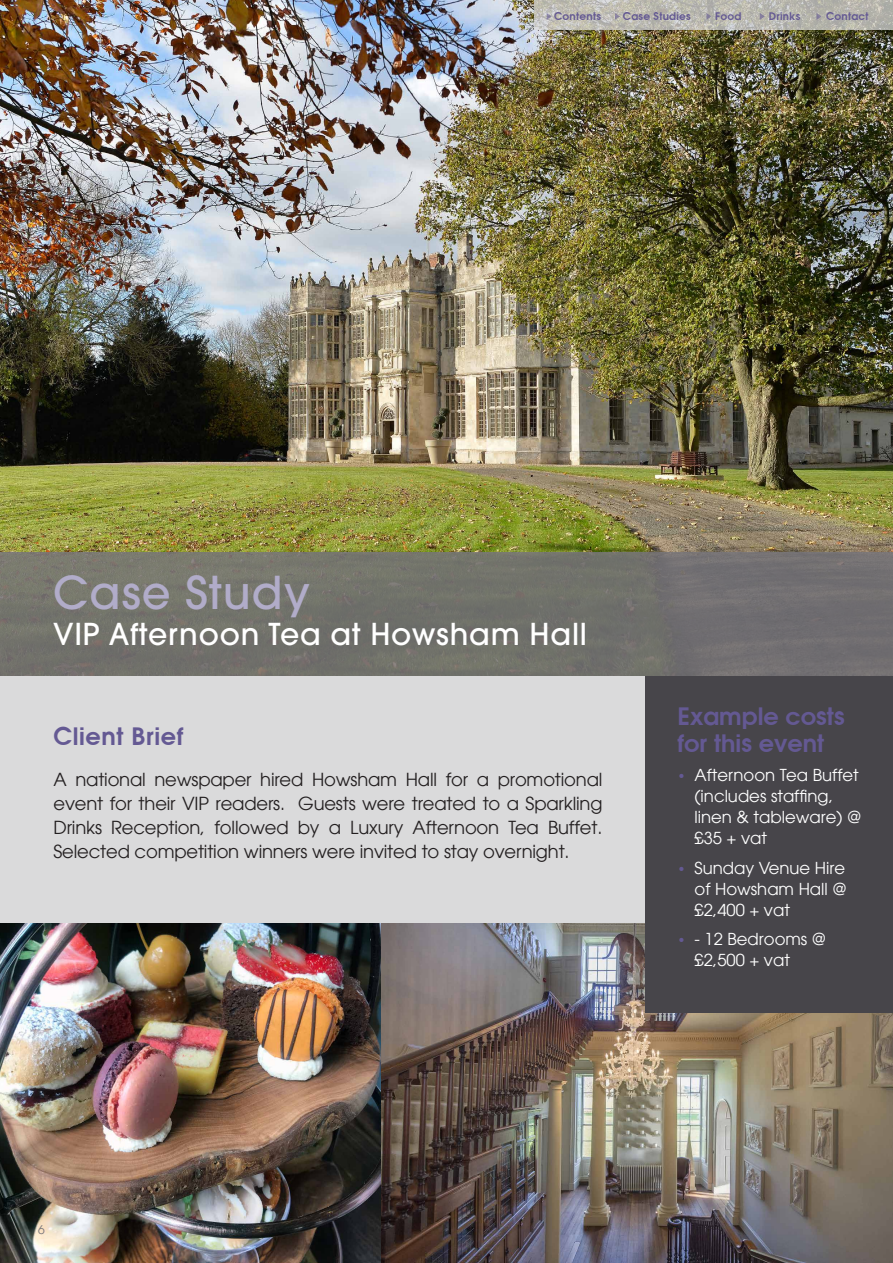
<style>
.page{position:relative;width:893px;height:1263px;background:#fff}
.page>*{position:absolute;margin:0;border:0;box-sizing:border-box;transform-origin:0 0}
.t1{font:500 45px "Avant Garde";letter-spacing:.025em;color:#b1acc9}
.t2{font:500 30px "Avant Garde";letter-spacing:.025em;color:#fff}
.t3{font:600 24px/27px "Avant Garde";color:#645993}
.t4{font:600 24px "Avant Garde";letter-spacing:.025em;color:#645993}
.t5{font:18px/24px "Avant Garde LT";letter-spacing:-.01em;color:#231f20;text-align:justify}
.t6{font:16.5px/21px "Avant Garde LT";color:#fff}
.t7{font:12px "Avant Garde LT";color:#78767b}
.t8{font:600 10.5px "Avant Garde";letter-spacing:.025em;color:#645993}
.s1{font-size:13.5px;color:#645993}
</style>
<div class="page">
<img style="left:381px;top:923px;width:511px;height:340px">
<img style="left:0;top:0;width:893px;height:553px">
<div style="left:0;top:553px;width:893px;height:124px;background:#72716c"></div>
<div style="left:0;top:676px;width:645px;height:247px;background:#dadadb"></div>
<div style="left:645px;top:676px;width:248px;height:336px;background:#47454a"></div>
<img style="left:0;top:923px;width:381px;height:340px">
<hr style="left:892px;top:680px;width:1px;height:583px;background:#231f20">
<svg style="left:534px;top:0;width:359px;height:30px;background:#bbbab2"></svg>
<svg style="left:547px;top:13px;width:5px;height:7px"></svg>
<svg style="left:615px;top:13px;width:5px;height:7px"></svg>
<svg style="left:706px;top:13px;width:5px;height:7px"></svg>
<svg style="left:760px;top:13px;width:5px;height:7px"></svg>
<svg style="left:816px;top:13px;width:5px;height:7px"></svg>
<p class="t8" style="left:554px;top:9px;width:48px">Contents</p>
<p class="t8" style="left:623px;top:9px;width:69px">Case Studies</p>
<p class="t8" style="left:715px;top:9px;width:28px">Food</p>
<p class="t8" style="left:769px;top:9px;width:33px">Drinks</p>
<p class="t8" style="left:826px;top:9px;width:44px">Contact</p>
<p class="t1" style="left:53px;top:565px;width:258px">Case Study</p>
<p class="t2" style="left:53px;top:615px;width:535px">VIP Afternoon Tea at Howsham Hall</p>
<p class="t4" style="left:54px;top:721px;width:131px">Client Brief</p>
<p class="t5" style="left:54px;top:768px;width:550px">A national newspaper hired Howsham Hall for a promotional event for their VIP readers. Guests were treated to a Sparkling Drinks Reception, followed by a Luxury Afternoon Tea Buffet.<br>Selected competition winners were invited to stay overnight.</p>
<p class="t3" style="left:677px;top:702px;width:169px">Example costs for this event</p>
<p class="t6" style="left:694px;top:765px;width:168px;text-indent:-17px"><span class="s1">•</span> Afternoon Tea Buffet (includes staffing, linen &amp; tableware) @ £35 + vat</p>
<p class="t6" style="left:694px;top:857px;width:154px;text-align:justify;text-indent:-17px"><span class="s1">•</span> Sunday Venue Hire of Howsham Hall @ £2,400 + vat</p>
<p class="t6" style="left:694px;top:929px;width:133px;text-indent:-17px"><span class="s1">•</span> - 12 Bedrooms @ £2,500 + vat</p>
<p class="t7" style="left:38px;top:1222px;width:8px">6</p>
</div>
